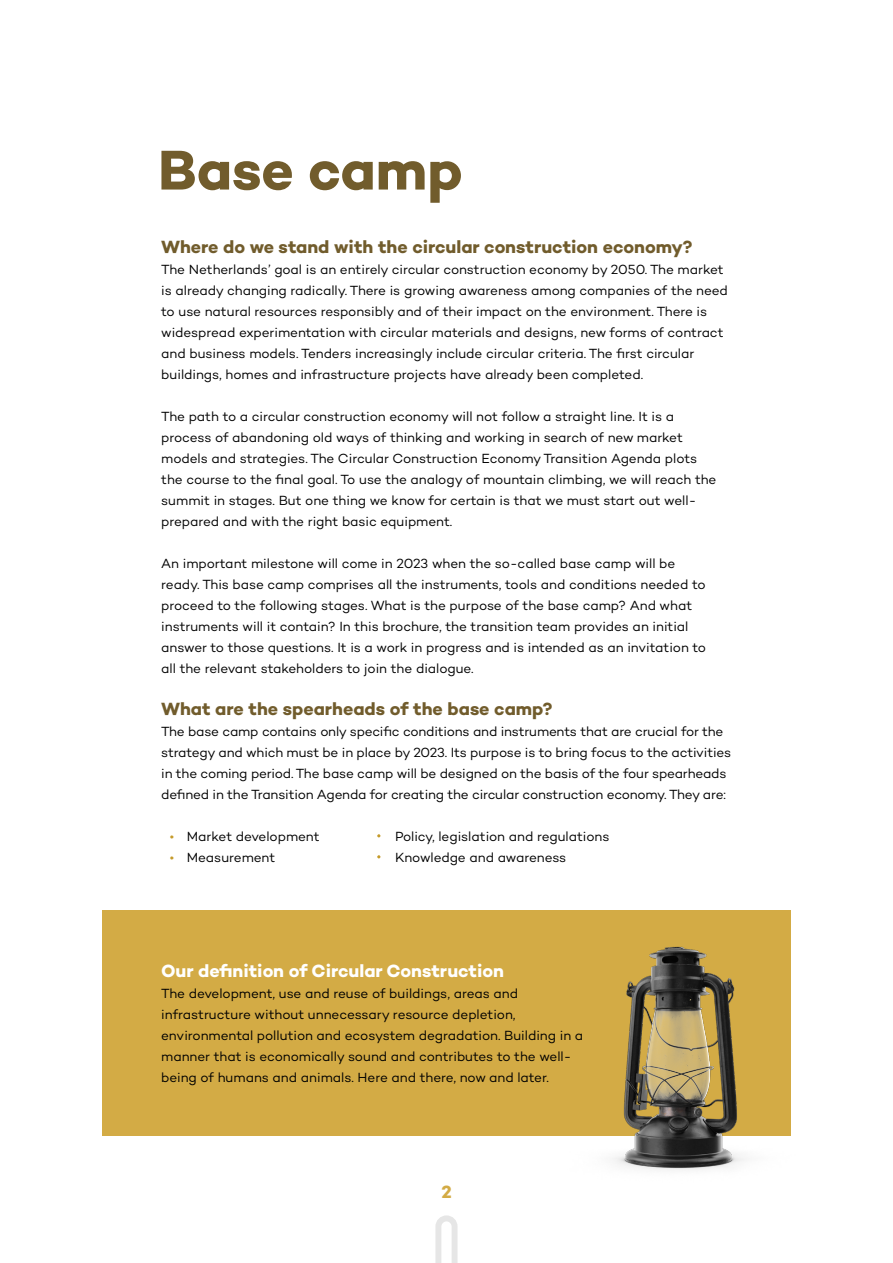
<style>
.page{position:relative;width:893px;height:1263px;background:#fff}
.page>*{position:absolute;margin:0;border:0;box-sizing:border-box;transform-origin:0 0}
.t1{font:700 57px "Campton";letter-spacing:-.005em;color:#715c2c}
.t2{font:700 18px "Campton";color:#715c2c}
.t3{font:700 18px "Campton";color:#fff}
.t4{font:700 18px "Campton";color:#d3ab45}
.t5{font:13.5px/21px "Campton";letter-spacing:-.005em;color:#000}
.s1{color:#c59b2b}
</style>
<div class="page">
<div style="left:102px;top:910px;width:689px;height:225px;background:#d3ab45"></div>
<img style="left:531px;top:946px;width:260px;height:224px">
<svg style="left:435px;top:1215px;width:23px;height:48px"></svg>
<h1 class="t1" style="left:158px;top:134px;width:306px">Base camp</h1>
<h2 class="t2" style="left:161px;top:235px;width:533px">Where do we stand with the circular construction economy?</h2>
<p class="t5" style="left:161px;top:258px;width:568px">The Netherlands’ goal is an entirely circular construction economy by 2050. The market is already changing radically. There is growing awareness among companies of the need to use natural resources responsibly and of their impact on the environment. There is widespread experimentation with circular materials and designs, new forms of contract and business models. Tenders increasingly include circular criteria. The first circular buildings, homes and infrastructure projects have already been completed.</p>
<p class="t5" style="left:161px;top:405px;width:557px">The path to a circular construction economy will not follow a straight line. It is a process of abandoning old ways of thinking and working in search of new market models and strategies. The Circular Construction Economy Transition Agenda plots the course to the final goal. To use the analogy of mountain climbing, we will reach the summit in stages. But one thing we know for certain is that we must start out well&shy;prepared and with the right basic equipment.</p>
<p class="t5" style="left:161px;top:552px;width:546px">An important milestone will come in 2023 when the so-called base camp will be ready. This base camp comprises all the instruments, tools and conditions needed to proceed to the following stages. What is the purpose of the base camp? And what instruments will it contain? In this brochure, the transition team provides an initial answer to those questions. It is a work in progress and is intended as an invitation to all the relevant stakeholders to join the dialogue.</p>
<h2 class="t2" style="left:161px;top:697px;width:393px">What are the spearheads of the base camp?</h2>
<p class="t5" style="left:161px;top:720px;width:571px">The base camp contains only specific conditions and instruments that are crucial for the strategy and which must be in place by 2023. Its purpose is to bring focus to the activities in the coming period. The base camp will be designed on the basis of the four spearheads defined in the Transition Agenda for creating the circular construction economy. They are:</p>
<p class="t5" style="left:170px;top:825px;width:151px"><span class="s1">•</span> Market development</p>
<p class="t5" style="left:395px;top:825px;width:216px">Policy, legislation and regulations</p>
<p class="t5" style="left:170px;top:846px;width:107px"><span class="s1">•</span> Measurement</p>
<p class="t5" style="left:395px;top:846px;width:173px">Knowledge and awareness</p>
<h2 class="t3" style="left:161px;top:959px;width:344px">Our definition of Circular Construction</h2>
<p class="t5" style="left:161px;top:982px;width:423px">The development, use and reuse of buildings, areas and infrastructure without unnecessary resource depletion, environmental pollution and ecosystem degradation. Building in a manner that is economically sound and contributes to the well&shy;being of humans and animals. Here and there, now and later.</p>
<h2 class="t4" style="left:441px;top:1180px;width:12px">2</h2>
</div>
